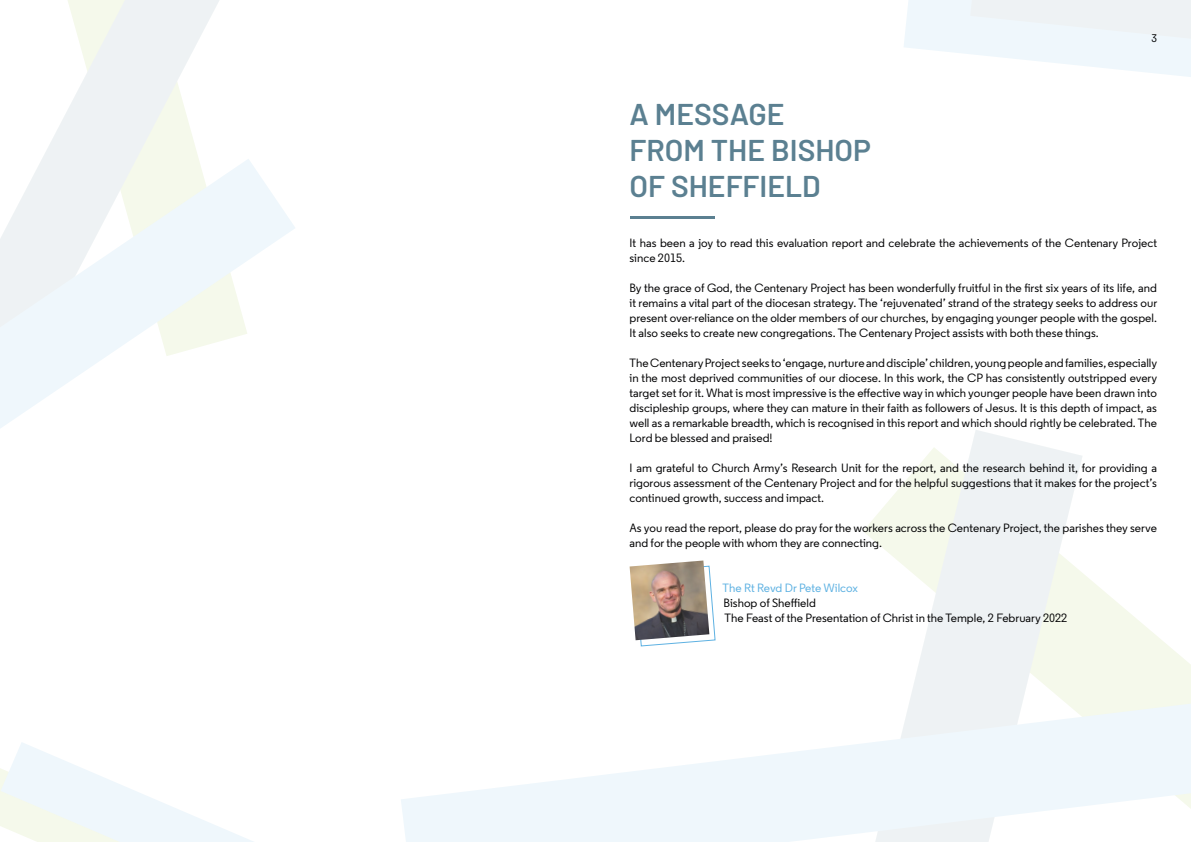
<style>
.page{position:relative;width:1191px;height:842px;background:#fff}
.page>*{position:absolute;margin:0;border:0;box-sizing:border-box;transform-origin:0 0}
.t1{font:600 30px/36px "Barlow";color:#5b8091}
.t2{font:500 12px/15px "Regular";color:#020203}
.t3{font:500 12px "Regular";letter-spacing:-.005em;color:#5db1e2}
.t4{font:500 11px "Regular";color:#000}
</style>
<div class="page">
<svg style="left:42px;top:0;width:177px;height:159px;fill:#eef2f4"></svg>
<svg style="left:0;top:159px;width:295px;height:269px;fill:#eff7fc"></svg>
<svg style="left:1082px;top:573px;width:109px;height:115px;fill:#f5f9eb"></svg>
<svg style="left:863px;top:430px;width:219px;height:258px;fill:#f5f9f4"></svg>
<svg style="left:401px;top:688px;width:790px;height:154px;fill:#eff7fc"></svg>
<svg style="left:0;top:743px;width:253px;height:99px"></svg>
<svg style="left:904px;top:0;width:287px;height:77px"></svg>
<svg style="left:635px;top:565px;width:81px;height:82px"></svg>
<img style="left:629px;top:560px;width:80px;height:80px">
<hr style="left:629px;top:216px;width:85px;height:2px;background:#5b8091">
<h1 class="t1" style="left:629px;top:94px;width:243px">A MESSAGE<br>FROM THE BISHOP<br>OF SHEFFIELD</h1>
<p class="t4" style="left:1151px;top:32px;width:7px">3</p>
<p class="t2" style="left:629px;top:235px;width:529px">It has been a joy to read this evaluation report and celebrate the achievements of the Centenary Project since 2015.</p>
<p class="t2" style="left:629px;top:280px;width:529px;text-align:justify">By the grace of God, the Centenary Project has been wonderfully fruitful in the first six years of its life, and it remains a vital part of the diocesan strategy. The ‘rejuvenated’ strand of the strategy seeks to address our present over-reliance on the older members of our churches, by engaging younger people with the gospel.<br>It also seeks to create new congregations. The Centenary Project assists with both these things.</p>
<p class="t2" style="left:629px;top:355px;width:529px;text-align:justify">The Centenary Project seeks to ‘engage, nurture and disciple’ children, young people and families, especially in the most deprived communities of our diocese. In this work, the CP has consistently outstripped every target set for it. What is most impressive is the effective way in which younger people have been drawn into discipleship groups, where they can mature in their faith as followers of Jesus. It is this depth of impact, as well as a remarkable breadth, which is recognised in this report and which should rightly be celebrated. The Lord be blessed and praised!</p>
<p class="t2" style="left:629px;top:460px;width:529px;text-align:justify">I am grateful to Church Army’s Research Unit for the report, and the research behind it, for providing a rigorous assessment of the Centenary Project and for the helpful suggestions that it makes for the project’s continued growth, success and impact.</p>
<p class="t2" style="left:629px;top:520px;width:529px">As you read the report, please do pray for the workers across the Centenary Project, the parishes they serve and for the people with whom they are connecting.</p>
<p class="t3" style="left:722px;top:580px;width:137px">The Rt Revd Dr Pete Wilcox</p>
<p class="t2" style="left:723px;top:595px;width:345px">Bishop of Sheffield<br>The Feast of the Presentation of Christ in the Temple, 2 February 2022</p>
</div>
